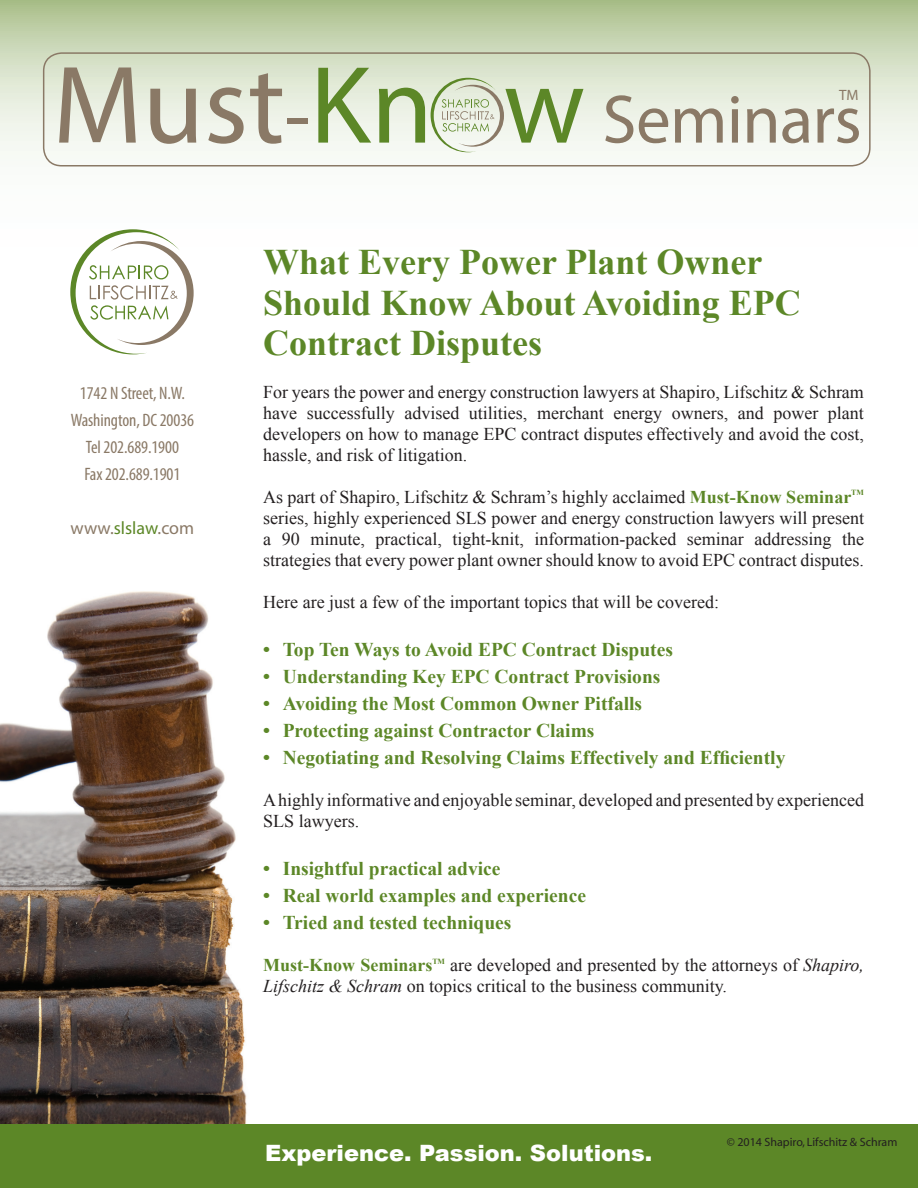
<style>
.page{position:relative;width:918px;height:1188px;background:#fff}
.page>*{position:absolute;margin:0;border:0;box-sizing:border-box;transform-origin:0 0}
.t1{font:69px "Myriad Pro";letter-spacing:-.01em;color:#8a7966}
.t2{font:700 36px/40.5px "Times New Roman";color:#5c8727}
.t3{font:900 22.5px "Arial";color:#fff}
.t4{font:700 19.5px "Times New Roman";color:#5c8727}
.t5{font:18px/21px "Times New Roman";color:#231f20;text-align:justify}
.t6{font:condensed 18px/27px "Myriad Pro";letter-spacing:-.005em;color:#8a7966;text-align:center}
.t7{font:700 18px "Times New Roman";color:#5c8727}
.t8{font:18px "Myriad Pro";color:#8a7966}
.t9{font:15px "Myriad Pro";color:#8a7966}
.t10{font:12px "Myriad";color:#231f20}
.t11{font:700 7.8px "Times New Roman";color:#5c8727}
.s1{font-size:111.45px}
.s2{font-size:81.45px}
.s3{font-size:111px;color:#5c8727}
.s4{color:#5c8727}
.s5{font-weight:700;color:#5c8727}
.s6{font-style:italic}
</style>
<div class="page">
<svg style="left:0;top:0;width:918px;height:355px"></svg>
<img style="left:0;top:591px;width:359px;height:534px">
<svg style="left:70px;top:229px;width:124px;height:125px"></svg>
<div style="left:0;top:1125px;width:918px;height:63px;background:#5c8727"></div>
<div style="left:43px;top:52px;width:828px;height:115px;border:2px solid #8a7966;border-radius:18px"></div>
<svg style="left:431px;top:78px;width:73px;height:74px"></svg>
<h1 class="t1" style="left:53px;top:77px;width:811px"><span class="s1">Must</span><span class="s2">-</span><span class="s3">Kn w</span> Seminars</h1>
<p class="t9" style="left:839px;top:86px;width:21px">TM</p>
<p class="t6" style="left:71px;top:379px;width:125px">1742 N Street, N.W.<br>Washington, DC 20036<br>Tel 202.689.1900<br>Fax 202.689.1901</p>
<p class="t8" style="left:71px;top:516px;width:125px">www.<span class="s4">slslaw</span>.com</p>
<h2 class="t2" style="left:263px;top:241px;width:539px">What Every Power Plant Owner<br>Should Know About Avoiding EPC<br>Contract Disputes</h2>
<p class="t5" style="left:263px;top:381px;width:602px">For years the power and energy construction lawyers at Shapiro, Lifschitz &amp; Schram have successfully advised utilities, merchant energy owners, and power plant developers on how to manage EPC contract disputes effectively and avoid the cost, hassle, and risk of litigation.</p>
<p class="t5" style="left:263px;top:486px;width:590px">As part of Shapiro, Lifschitz &amp; Schram’s highly acclaimed <span class="s5">Must-Know Seminar</span></p>
<p class="t11" style="left:851px;top:487px;width:14px">TM</p>
<p class="t5" style="left:263px;top:507px;width:602px">series, highly experienced SLS power and energy construction lawyers will present a 90 minute, practical, tight-knit, information-packed seminar addressing the strategies that every power plant owner should know to avoid EPC contract disputes.</p>
<p class="t5" style="left:263px;top:592px;width:457px">Here are just a few of the important topics that will be covered:</p>
<p class="t4" style="left:263px;top:636px;width:411px">• Top Ten Ways to Avoid EPC Contract Disputes</p>
<p class="t4" style="left:263px;top:663px;width:399px">• Understanding Key EPC Contract Provisions</p>
<p class="t4" style="left:263px;top:690px;width:380px">• Avoiding the Most Common Owner Pitfalls</p>
<p class="t4" style="left:263px;top:717px;width:333px">• Protecting against Contractor Claims</p>
<p class="t4" style="left:263px;top:744px;width:524px">• Negotiating and Resolving Claims Effectively and Efficiently</p>
<p class="t5" style="left:263px;top:790px;width:602px">A highly informative and enjoyable seminar, developed and presented by experienced<br>SLS lawyers.</p>
<p class="t4" style="left:263px;top:855px;width:239px">• Insightful practical advice</p>
<p class="t4" style="left:263px;top:882px;width:324px">• Real world examples and experience</p>
<p class="t4" style="left:263px;top:909px;width:250px">• Tried and tested techniques</p>
<p class="t7" style="left:263px;top:953px;width:171px">Must-Know Seminars</p>
<p class="t11" style="left:432px;top:956px;width:14px">TM</p>
<p class="t5" style="left:263px;top:955px;width:602px;text-indent:187px">are developed and presented by the attorneys of <span class="s6">Shapiro,<br>Lifschitz &amp; Schram</span> on topics critical to the business community.</p>
<p class="t3" style="left:265px;top:1136px;width:389px">Experience. Passion. Solutions.</p>
<p class="t10" style="left:727px;top:1136px;width:172px">© 2014 Shapiro, Lifschitz &amp; Schram</p>
</div>
